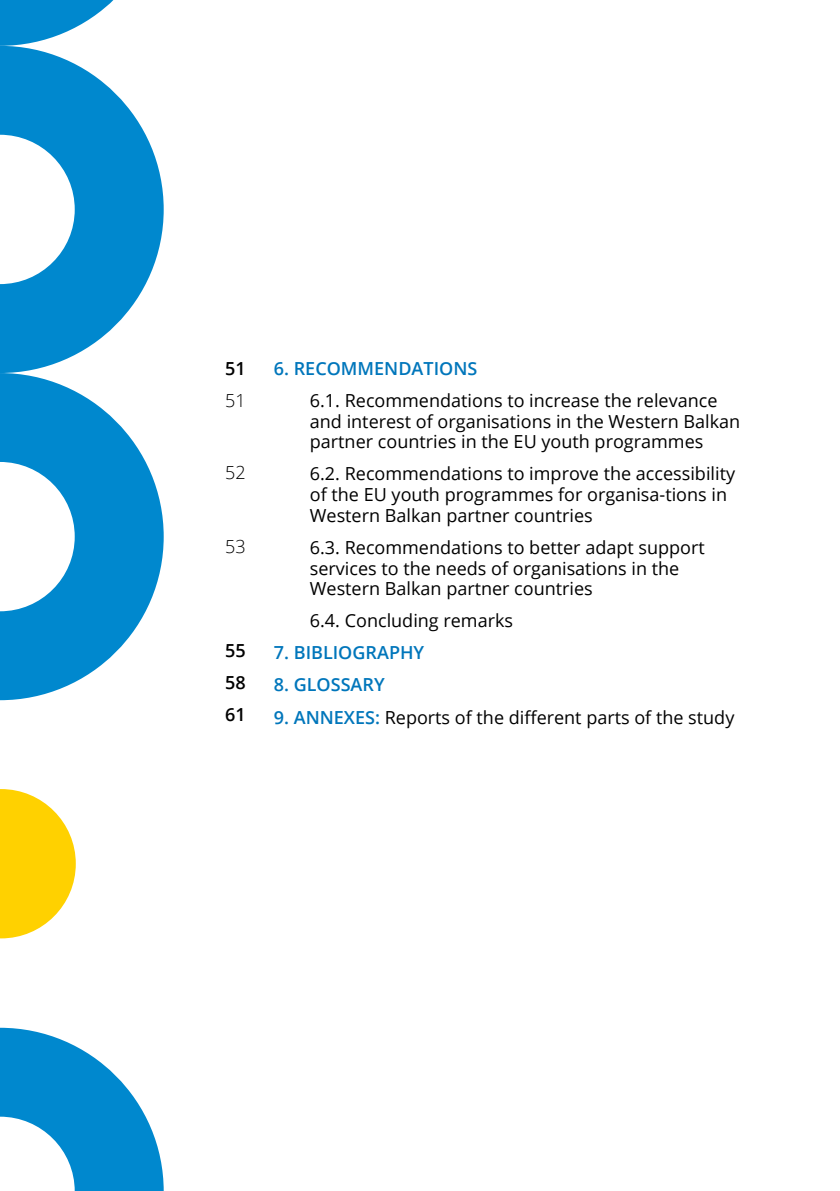
<style>
.page{position:relative;width:840px;height:1191px;background:#fff}
.page>*{position:absolute;margin:0;border:0;box-sizing:border-box;transform-origin:0 0}
.t1{font:18px/20.6px "Open Sans";color:#000}
.t2{font:600 18px "Open Sans";color:#0076bb}
.t3{font:600 18px/32px "Open Sans";color:#000;text-align:justify}
.t4{font:300 18px "Open Sans";color:#000}
.s1{font-weight:600;color:#0076bb}
</style>
<div class="page">
<svg style="left:0;top:789px;width:76px;height:149px"></svg>
<svg style="left:0;top:373px;width:164px;height:327px;fill:#0088ce"></svg>
<svg style="left:0;top:46px;width:164px;height:327px;fill:#0088ce"></svg>
<svg style="left:0;top:0;width:114px;height:46px"></svg>
<svg style="left:0;top:1027px;width:164px;height:164px"></svg>
<p class="t3" style="left:225px;top:352px;width:22px">51</p>
<p class="t4" style="left:225px;top:388px;width:22px">51</p>
<p class="t4" style="left:225px;top:460px;width:22px">52</p>
<p class="t4" style="left:225px;top:534px;width:22px">53</p>
<p class="t3" style="left:225px;top:634px;width:22px">55<br>58<br>61</p>
<p class="t2" style="left:274px;top:356px;width:205px">6. RECOMMENDATIONS</p>
<p class="t1" style="left:310px;top:389px;width:432px">6.1. Recommendations to increase the relevance and interest of organisations in the Western Balkan partner countries in the EU youth programmes</p>
<p class="t1" style="left:310px;top:463px;width:426px">6.2. Recommendations to improve the accessibility of the EU youth programmes for organisa-tions in<br>Western Balkan partner countries</p>
<p class="t1" style="left:310px;top:536px;width:396px">6.3. Recommendations to better adapt support services to the needs of organisations in the<br>Western Balkan partner countries</p>
<p class="t1" style="left:310px;top:610px;width:205px">6.4. Concluding remarks</p>
<p class="t2" style="left:274px;top:640px;width:152px">7. BIBLIOGRAPHY</p>
<p class="t2" style="left:274px;top:672px;width:112px">8. GLOSSARY</p>
<p class="t1" style="left:274px;top:706px;width:462px"><span class="s1">9. ANNEXES:</span> Reports of the different parts of the study</p>
</div>
